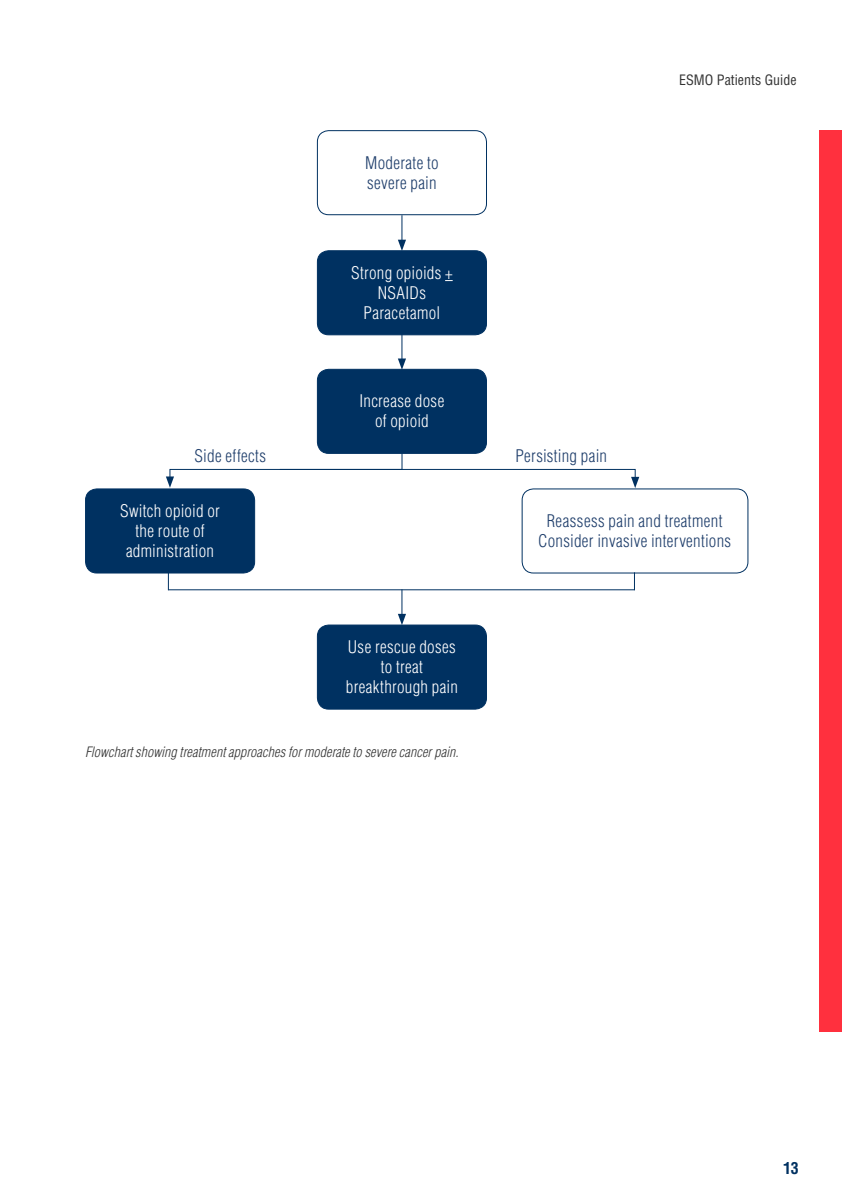
<style>
.page{position:relative;width:842px;height:1191px;background:#fff}
.page>*{position:absolute;margin:0;border:0;box-sizing:border-box;transform-origin:0 0}
.t1{font:300 condensed 17px/20px "Helvetica LT Std";letter-spacing:.02em;color:#fff;text-align:center}
.t2{font:300 condensed 17px/20px "Helvetica LT Std";letter-spacing:.02em;color:#1f3e6b}
.t3{font:700 condensed 16px "Helvetica LT Std";color:#003161}
.t4{font:italic 300 condensed 14px "Helvetica";letter-spacing:.01em;color:#323232}
.t5{font:condensed 14px "Helvetica LT Std";color:#323232}
</style>
<div class="page">
<div style="left:819px;top:130px;width:23px;height:902px;background:#ff303e"></div>
<svg style="left:398px;top:215px;width:8px;height:35px"></svg>
<svg style="left:398px;top:335px;width:8px;height:34px"></svg>
<svg style="left:398px;top:590px;width:8px;height:34px"></svg>
<svg style="left:168px;top:573px;width:1px;height:16px"></svg>
<svg style="left:634px;top:573px;width:1px;height:17px"></svg>
<div style="left:317px;top:130px;width:170px;height:85px;border:1px solid #003161;border-radius:11px"></div>
<div style="left:522px;top:488px;width:226px;height:85px;border:1px solid #003161;border-radius:11px"></div>
<div style="left:317px;top:369px;width:169px;height:84px;background:#003161;border-radius:11px"></div>
<div style="left:317px;top:369px;width:170px;height:85px;border:1px solid #003161;border-radius:11px"></div>
<div style="left:317px;top:625px;width:169px;height:84px;background:#003161;border-radius:11px"></div>
<div style="left:317px;top:624px;width:170px;height:85px;border:1px solid #003161;border-radius:11px"></div>
<div style="left:86px;top:489px;width:169px;height:84px;background:#003161;border-radius:11px"></div>
<div style="left:85px;top:488px;width:170px;height:85px;border:1px solid #003161;border-radius:11px"></div>
<div style="left:317px;top:251px;width:169px;height:84px;background:#003161;border-radius:11px"></div>
<div style="left:317px;top:250px;width:170px;height:85px;border:1px solid #003161;border-radius:11px"></div>
<svg style="left:166px;top:452px;width:473px;height:36px"></svg>
<hr style="left:168px;top:589px;width:466px;height:1px;background:#003161">
<p class="t2" style="left:365px;top:152px;width:75px">Moderate to severe pain</p>
<p class="t1" style="left:351px;top:263px;width:103px">Strong opioids +<br>NSAIDs<br>Paracetamol</p>
<p class="t1" style="left:359px;top:391px;width:86px">Increase dose of opioid</p>
<p class="t2" style="left:195px;top:446px;width:73px">Side effects</p>
<p class="t2" style="left:515px;top:446px;width:93px">Persisting pain</p>
<p class="t5" style="left:679px;top:71px;width:119px">ESMO Patients Guide</p>
<p class="t1" style="left:120px;top:501px;width:101px">Switch opioid or the route of administration</p>
<p class="t1" style="left:346px;top:637px;width:114px">Use rescue doses to treat breakthrough pain</p>
<p class="t4" style="left:85px;top:743px;width:375px">Flowchart showing treatment approaches for moderate to severe cancer pain.</p>
<p class="t2" style="left:538px;top:511px;width:195px;text-align:center">Reassess pain and treatment<br>Consider invasive interventions</p>
<p class="t3" style="left:783px;top:1158px;width:17px">13</p>
</div>
